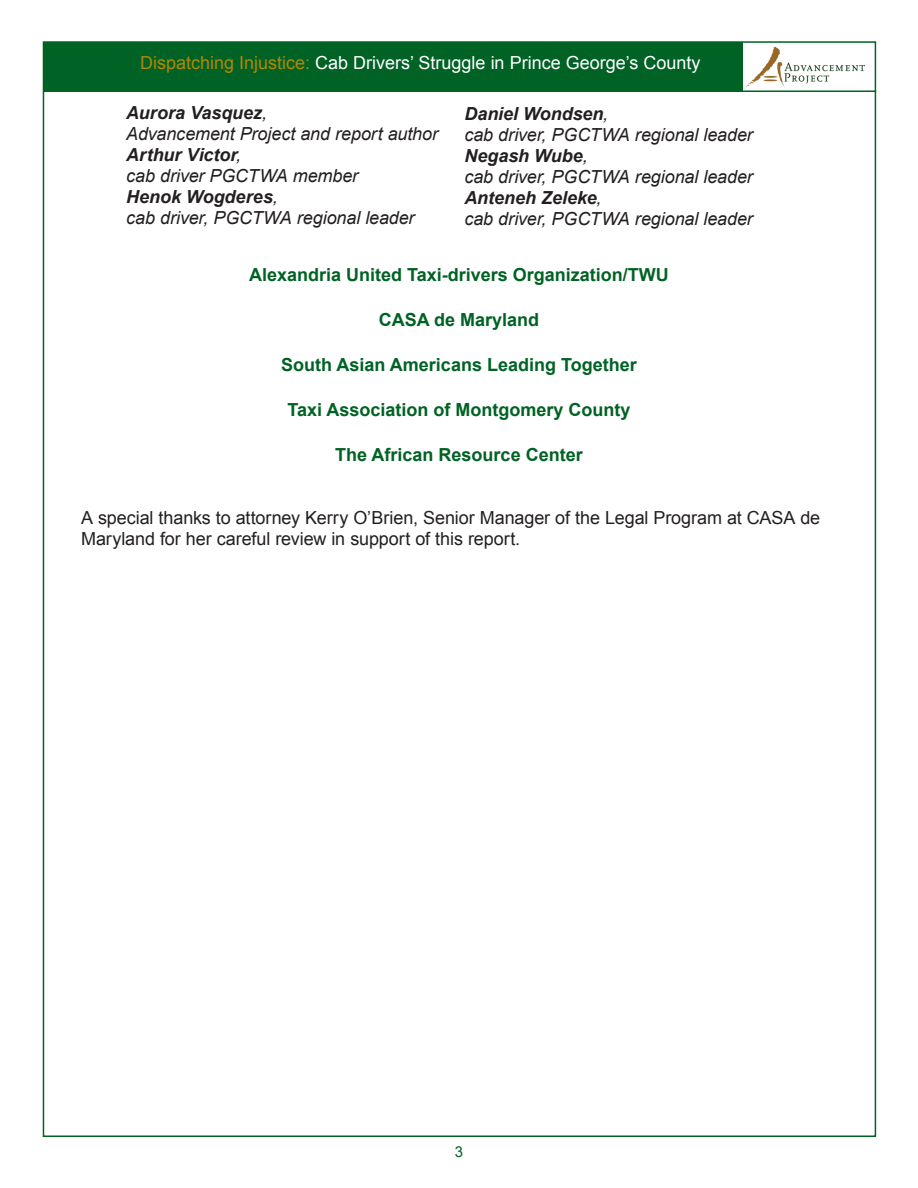
<style>
.page{position:relative;width:918px;height:1188px;background:#fff}
.page>*{position:absolute;margin:0;border:0;box-sizing:border-box;transform-origin:0 0}
.t1{font:italic 18px/21px "Arial";letter-spacing:-.005em;color:#231f20}
.t2{font:700 18px "Arial";color:#006224}
.t3{font:18px/21px "Arial";letter-spacing:-.005em;color:#231f20}
.t4{font:18px "Arial";color:#fff}
.t5{font:15px "Arial";color:#006224}
.s1{color:#b28705}
.s2{font-weight:700}
</style>
<div class="page">
<div style="left:43px;top:43px;width:711px;height:49px;background:#006224"></div>
<img style="left:743px;top:44px;width:122px;height:46px">
<hr style="left:44px;top:90px;width:832px;height:2px;background:#006224">
<p class="t4" style="left:140px;top:51px;width:562px"><span class="s1">Dispatching Injustice:</span> Cab Drivers’ Struggle in Prince George’s County</p>
<p class="t1" style="left:126px;top:102px;width:313px"><span class="s2">Aurora Vasquez</span>,<br>Advancement Project and report author<br><span class="s2">Arthur Victor</span>,<br>cab driver PGCTWA member<br><span class="s2">Henok Wogderes</span>,<br>cab driver, PGCTWA regional leader</p>
<p class="t1" style="left:464px;top:103px;width:290px"><span class="s2">Daniel Wondsen</span>,<br>cab driver, PGCTWA regional leader<br><span class="s2">Negash Wube</span>,<br>cab driver, PGCTWA regional leader<br><span class="s2">Anteneh Zeleke</span>,<br>cab driver, PGCTWA regional leader</p>
<p class="t2" style="left:249px;top:263px;width:421px">Alexandria United Taxi-drivers Organization/TWU</p>
<p class="t2" style="left:379px;top:308px;width:162px">CASA de Maryland</p>
<p class="t2" style="left:281px;top:353px;width:357px">South Asian Americans Leading Together</p>
<p class="t2" style="left:288px;top:398px;width:345px">Taxi Association of Montgomery County</p>
<p class="t2" style="left:335px;top:443px;width:249px">The African Resource Center</p>
<p class="t3" style="left:81px;top:508px;width:741px">A special thanks to attorney Kerry O’Brien, Senior Manager of the Legal Program at CASA de<br>Maryland for her careful review in support of this report.</p>
<p class="t5" style="left:455px;top:1141px;width:10px">3</p>
</div>
